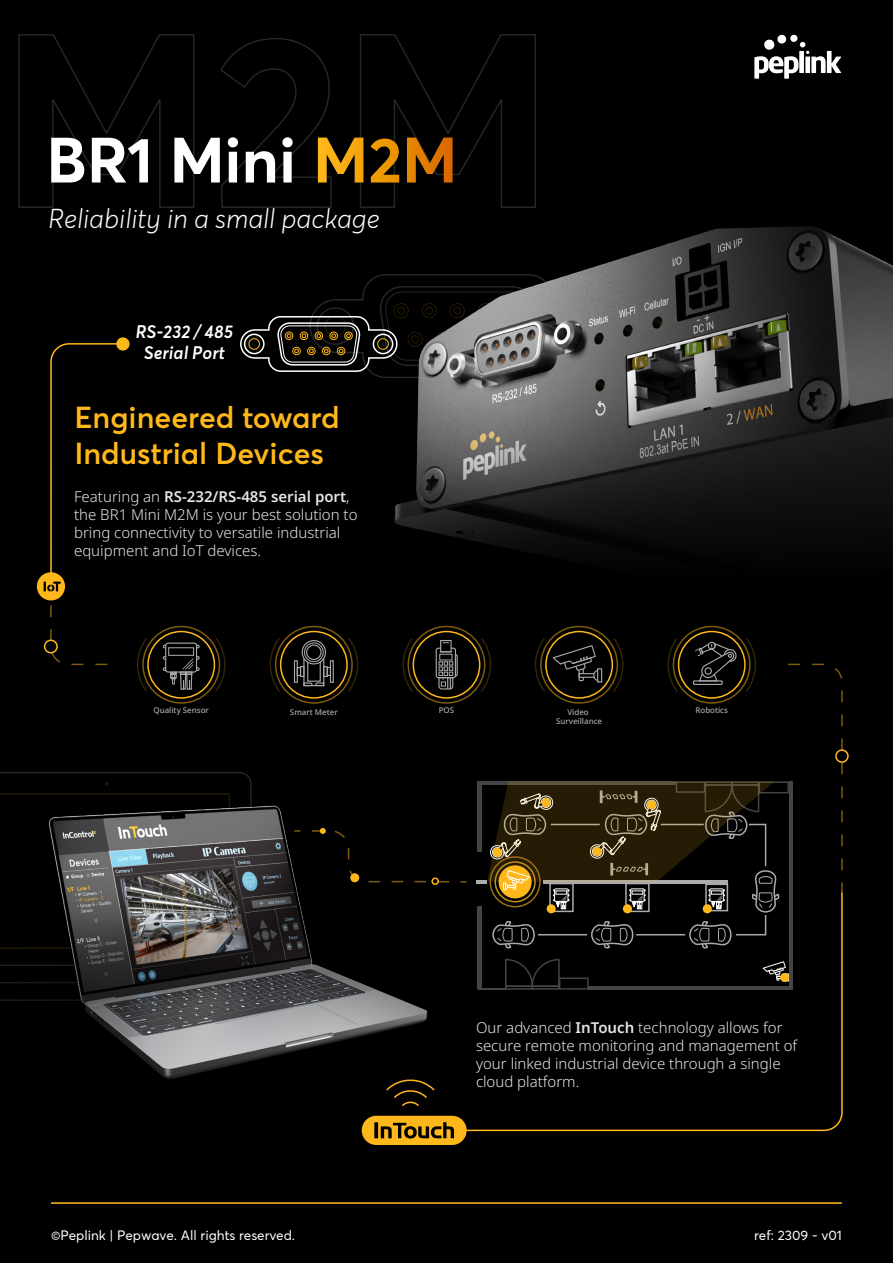
<style>
.page{position:relative;width:893px;height:1263px;background:#000}
.page>*{position:absolute;margin:0;border:0;box-sizing:border-box;transform-origin:0 0}
.t1{font:700 63px "Averta";color:#fff}
.t2{font:600 30px/36px "Averta";color:#ffb81c}
.t3{font:italic 300 27px "Averta";color:#fff}
.t4{font:italic 600 18px/21.6px "Averta";color:#fff;text-align:center}
.t5{font:300 15px/18px "Noto Sans";color:#e6e6e6}
.t6{font:13.5px "Averta";color:#fff}
.t7{font:500 7.95px "Noto Sans";color:#ababab}
.s1{font-weight:600}
</style>
<div class="page">
<svg style="left:467px;top:949px;width:376px;height:183px"></svg>
<svg style="left:0;top:772px;width:252px;height:13px"></svg>
<svg style="left:105px;top:782px;width:4px;height:3px"></svg>
<img style="left:0;top:785px;width:535px;height:331px">
<hr style="left:478px;top:906px;width:4px;height:82px;background:#444">
<svg style="left:762px;top:961px;width:27px;height:20px"></svg>
<div style="left:505px;top:985px;width:28px;height:5px;border:2px solid #444"></div>
<svg style="left:478px;top:958px;width:111px;height:31px"></svg>
<hr style="left:589px;top:986px;width:80px;height:3px;background:#444">
<hr style="left:669px;top:986px;width:120px;height:3px;background:#444">
<hr style="left:789px;top:781px;width:3px;height:208px;background:#444">
<div style="left:780px;top:973px;width:9px;height:9px;background:#ffb81c;border-radius:50%"></div>
<svg style="left:294px;top:830px;width:6px;height:2px"></svg>
<svg style="left:310px;top:828px;width:157px;height:55px"></svg>
<div style="left:350px;top:873px;width:9px;height:9px;background:#ffb81c;border-radius:50%"></div>
<div style="left:431px;top:877px;width:8px;height:8px;border:2px solid #ffb81c;border-radius:50%"></div>
<hr style="left:51px;top:1202px;width:791px;height:2px;background:#ffb81c">
<svg style="left:754px;top:34px;width:87px;height:45px"></svg>
<img style="left:36px;top:585px;width:310px;height:58px">
<svg style="left:18px;top:34px;width:177px;height:174px"></svg>
<svg style="left:220px;top:34px;width:316px;height:174px"></svg>
<div style="left:165px;top:643px;width:32px;height:30px;border:1px solid #ababab;border-radius:2px"></div>
<svg style="left:162px;top:644px;width:5px;height:5px"></svg>
<svg style="left:195px;top:644px;width:5px;height:5px"></svg>
<div style="left:168px;top:647px;width:26px;height:9px;border:1px solid #ababab"></div>
<svg style="left:162px;top:655px;width:38px;height:35px"></svg>
<div style="left:147px;top:631px;width:68px;height:68px;border:2px solid #ffb81c;border-radius:50%"></div>
<div style="left:302px;top:640px;width:24px;height:24px;border:1px solid #ababab;border-radius:50%"></div>
<div style="left:303px;top:658px;width:21px;height:28px;border:1px solid #ababab"></div>
<div style="left:300px;top:666px;width:4px;height:11px;border:1px solid #ababab"></div>
<div style="left:294px;top:660px;width:4px;height:23px;border:1px solid #ababab"></div>
<div style="left:323px;top:666px;width:5px;height:11px;border:1px solid #ababab"></div>
<div style="left:330px;top:660px;width:4px;height:23px;border:1px solid #ababab"></div>
<div style="left:307px;top:661px;width:14px;height:21px;border:1px solid #ababab"></div>
<svg style="left:303px;top:682px;width:22px;height:5px"></svg>
<svg style="left:297px;top:642px;width:34px;height:34px"></svg>
<div style="left:280px;top:631px;width:68px;height:68px;border:2px solid #ffb81c;border-radius:50%"></div>
<div style="left:436px;top:648px;width:20px;height:30px;border:1px solid #ababab;border-radius:2px"></div>
<div style="left:440px;top:640px;width:12px;height:12px;border:1px solid #ababab"></div>
<svg style="left:438px;top:651px;width:20px;height:39px"></svg>
<div style="left:413px;top:631px;width:67px;height:68px;border:2px solid #ffb81c;border-radius:50%"></div>
<div style="left:142px;top:626px;width:78px;height:78px;border:2px solid #ffb81c;border-radius:50%"></div>
<div style="left:275px;top:626px;width:78px;height:78px;border:2px solid #ffb81c;border-radius:50%"></div>
<div style="left:408px;top:626px;width:77px;height:78px;border:2px solid #ffb81c;border-radius:50%"></div>
<svg style="left:137px;top:638px;width:10px;height:54px"></svg>
<svg style="left:215px;top:638px;width:11px;height:54px"></svg>
<svg style="left:270px;top:638px;width:10px;height:54px"></svg>
<svg style="left:348px;top:638px;width:10px;height:54px"></svg>
<svg style="left:402px;top:638px;width:11px;height:54px"></svg>
<svg style="left:385px;top:1077px;width:51px;height:31px"></svg>
<div style="left:835px;top:749px;width:14px;height:14px;border:2px solid #ffb81c;border-radius:50%"></div>
<div style="left:116px;top:337px;width:14px;height:14px;background:#ffb81c;border-radius:50%"></div>
<svg style="left:362px;top:1116px;width:105px;height:29px"></svg>
<img style="left:394px;top:226px;width:499px;height:324px">
<svg style="left:37px;top:342px;width:87px;height:323px"></svg>
<svg style="left:477px;top:638px;width:366px;height:311px"></svg>
<svg style="left:240px;top:274px;width:365px;height:104px"></svg>
<h1 class="t1" style="left:46px;top:120px;width:251px">BR1 Mini</h1>
<h3 class="t3" style="left:48px;top:202px;width:333px">Reliability in a small package</h3>
<p class="t4" style="left:135px;top:321px;width:99px">RS-232 / 485<br>Serial Port</p>
<h2 class="t2" style="left:74px;top:399px;width:267px">Engineered toward<br>Industrial Devices</h2>
<p class="t5" style="left:74px;top:487px;width:285px">Featuring an <span class="s1">RS-232/RS-485 serial port</span>, the BR1 Mini M2M is your best solution to bring connectivity to versatile industrial equipment and IoT devices.</p>
<p class="t7" style="left:154px;top:705px;width:57px">Quality Sensor</p>
<p class="t7" style="left:290px;top:706px;width:49px">Smart Meter</p>
<p class="t7" style="left:439px;top:705px;width:17px">POS</p>
<p class="t7" style="left:567px;top:706px;width:23px">Video</p>
<p class="t7" style="left:695px;top:705px;width:34px">Robotics</p>
<p class="t7" style="left:556px;top:716px;width:47px">Surveillance</p>
<p class="t5" style="left:476px;top:1019px;width:323px">Our advanced <span class="s1">InTouch</span> technology allows for secure remote monitoring and management of your linked industrial device through a single cloud platform.</p>
<p class="t6" style="left:51px;top:1226px;width:246px">©Peplink | Pepwave. All rights reserved.</p>
<p class="t6" style="left:754px;top:1226px;width:89px">ref: 2309 - v01</p>
</div>
